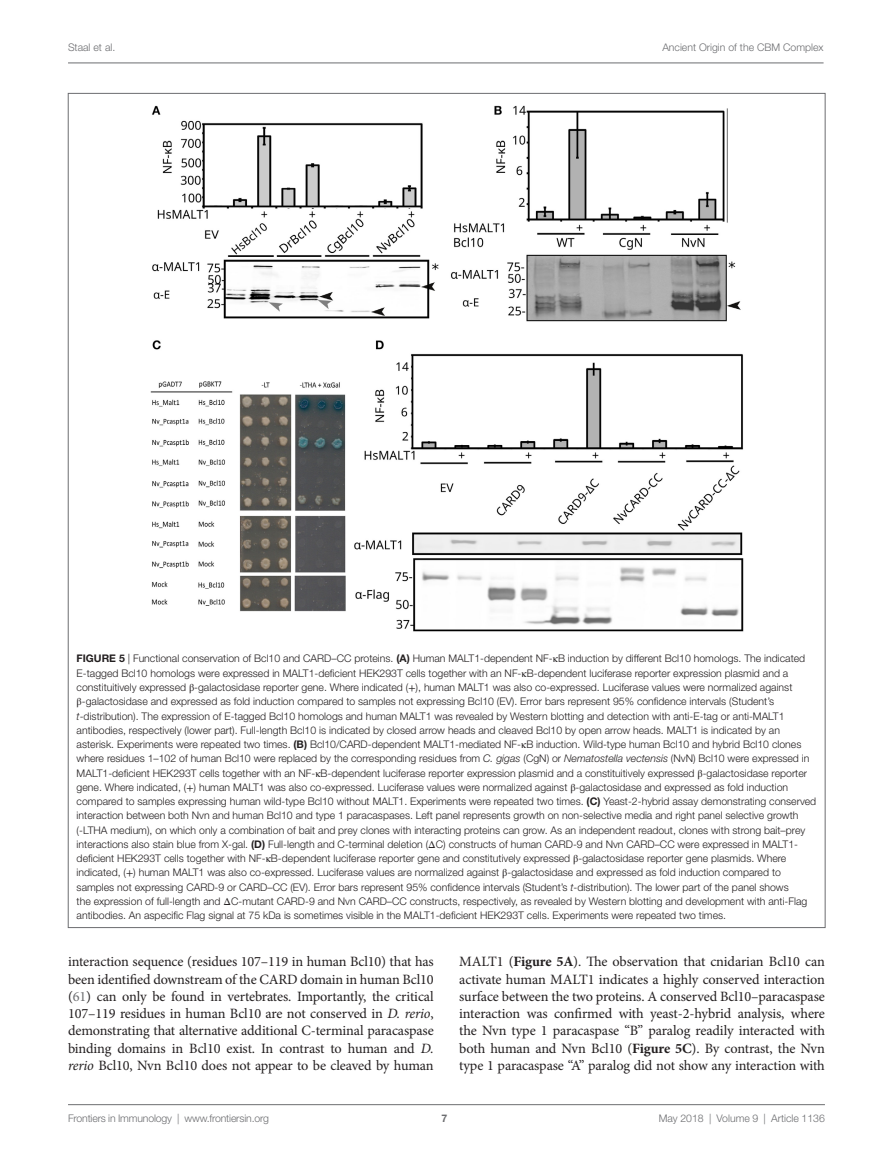
<style>
.page{position:relative;width:893px;height:1170px;background:#fff}
.page>*{position:absolute;margin:0;border:0;box-sizing:border-box;transform-origin:0 0}
.t1{font:14.25px/17.2px "Minion Pro";letter-spacing:-.01em;color:#231f20;text-align:justify}
.t2{font:300 10.5px/14.2px "Helvetica Neue LT Std";color:#231f20}
.t3{font:300 10.5px "Helvetica Neue LT Std";color:#6c6d70}
.t4{font:700 10.5px "Helvetica Neue LT Std";color:#6c6d70}
.s1{font-weight:700}
.s2{font-family:"STIX General";font-weight:400}
.s3{font-style:italic}
.s4{color:#6c6d70}
</style>
<div class="page">
<img style="left:150px;top:105px;width:594px;height:527px">
<hr style="left:68px;top:1104px;width:757px;height:1px;background:#6c6d70">
<hr style="left:68px;top:63px;width:756px;height:1px;background:#6c6d70">
<p class="t3" style="left:68px;top:41px;width:49px">Staal et al.</p>
<p class="t3" style="left:662px;top:41px;width:163px">Ancient Origin of the CBM Complex</p>
<p class="t2" style="left:77px;top:651px;width:741px"><span class="s1">FIG URE 5</span> | Functional conservation of Bcl10 and CARD–CC proteins. <span class="s1">(A)</span> Human MALT1-dependent NF-<span class="s2">κ</span>B induction by different Bcl10 homologs. The indicated E-tagged Bcl10 homologs were expressed in MALT1-deficient HEK293T cells together with an NF-<span class="s2">κ</span>B-dependent luciferase reporter expression plasmid and a constituitively expressed <span class="s2">β</span>-galactosidase reporter gene. Where indicated (<span class="s2">+</span>), human MALT1 was also co-expressed. Luciferase values were normalized against <span class="s2">β</span>-galactosidase and expressed as fold induction compared to samples not expressing Bcl10 (EV). Error bars represent 95% confidence intervals (Student’s <span class="s3">t</span>-distribution). The expression of E-tagged Bcl10 homologs and human MALT1 was revealed by Western blotting and detection with anti-E-tag or anti-MALT1 antibodies, respectively (lower part). Full-length Bcl10 is indicated by closed arrow heads and cleaved Bcl10 by open arrow heads. MALT1 is indicated by an asterisk. Experiments were repeated two times. <span class="s1">(B)</span> Bcl10/CARD-dependent MALT1-mediated NF-<span class="s2">κ</span>B induction. Wild-type human Bcl10 and hybrid Bcl10 clones where residues 1–102 of human Bcl10 were replaced by the corresponding residues from <span class="s3">C. gigas</span> (CgN) or <span class="s3">Nematostella vectensis</span> (NvN) Bcl10 were expressed in MALT1-deficient HEK293T cells together with an NF-<span class="s2">κ</span>B-dependent luciferase reporter expression plasmid and a constituitively expressed <span class="s2">β</span>-galactosidase reporter gene. Where indicated, (<span class="s2">+</span>) human MALT1 was also co-expressed. Luciferase values were normalized against <span class="s2">β</span>-galactosidase and expressed as fold induction compared to samples expressing human wild-type Bcl10 without MALT1. Experiments were repeated two times. <span class="s1">(C)</span> Yeast-2-hybrid assay demonstrating conserved interaction between both Nvn and human Bcl10 and type 1 paracaspases. Left panel represents growth on non-selective media and right panel selective growth (-LTHA medium), on which only a combination of bait and prey clones with interacting proteins can grow. As an independent readout, clones with strong bait–prey interactions also stain blue from X-gal. <span class="s1">(D)</span> Full-length and C-terminal deletion (<span class="s2">Δ</span>C) constructs of human CARD-9 and Nvn CARD–CC were expressed in MALT1- deficient HEK293T cells together with NF-<span class="s2">κ</span>B-dependent luciferase reporter gene and constitutively expressed <span class="s2">β</span>-galactosidase reporter gene plasmids. Where indicated, (<span class="s2">+</span>) human MALT1 was also co-expressed. Luciferase values are normalized against <span class="s2">β</span>-galactosidase and expressed as fold induction compared to samples not expressing CARD-9 or CARD–CC (EV). Error bars represent 95% confidence intervals (Student’s <span class="s3">t</span>-distribution). The lower part of the panel shows<br>the expression of full-length and <span class="s2">Δ</span>C-mutant CARD-9 and Nvn CARD–CC constructs, respectively, as revealed by Western blotting and development with anti-Flag antibodies. An aspecific Flag signal at 75 kDa is sometimes visible in the MALT1-deficient HEK293T cells. Experiments were repeated two times.</p>
<p class="t1" style="left:68px;top:953px;width:367px">interaction sequence (residues 107–119 in human Bcl10) that has been identified downstream of the CARD domain in human Bcl10 (<span class="s4">61</span>) can only be found in vertebrates. Importantly, the critical 107–119 residues in human Bcl10 are not conserved in <span class="s3">D. rerio</span>, demonstrating that alternative additional C-terminal paracaspase binding domains in Bcl10 exist. In contrast to human and <span class="s3">D. rerio</span> Bcl10, Nvn Bcl10 does not appear to be cleaved by human</p>
<p class="t1" style="left:459px;top:953px;width:367px">MALT1 (<span class="s1">Figure 5A</span>). The observation that cnidarian Bcl10 can activate human MALT1 indicates a highly conserved interaction surface between the two proteins. A conserved Bcl10–paracaspase interaction was confirmed with yeast-2-hybrid analysis, where the Nvn type 1 paracaspase “B” paralog readily interacted with both human and Nvn Bcl10 (<span class="s1">Figure 5C</span>). By contrast, the Nvn type 1 paracaspase “A” paralog did not show any interaction with</p>
<p class="t3" style="left:68px;top:1111px;width:203px">Frontiers in Immunology | www.frontiersin.org</p>
<p class="t3" style="left:659px;top:1111px;width:168px">May 2018 | Volume 9 | Article 1136</p>
<p class="t4" style="left:441px;top:1111px;width:7px">7</p>
</div>
